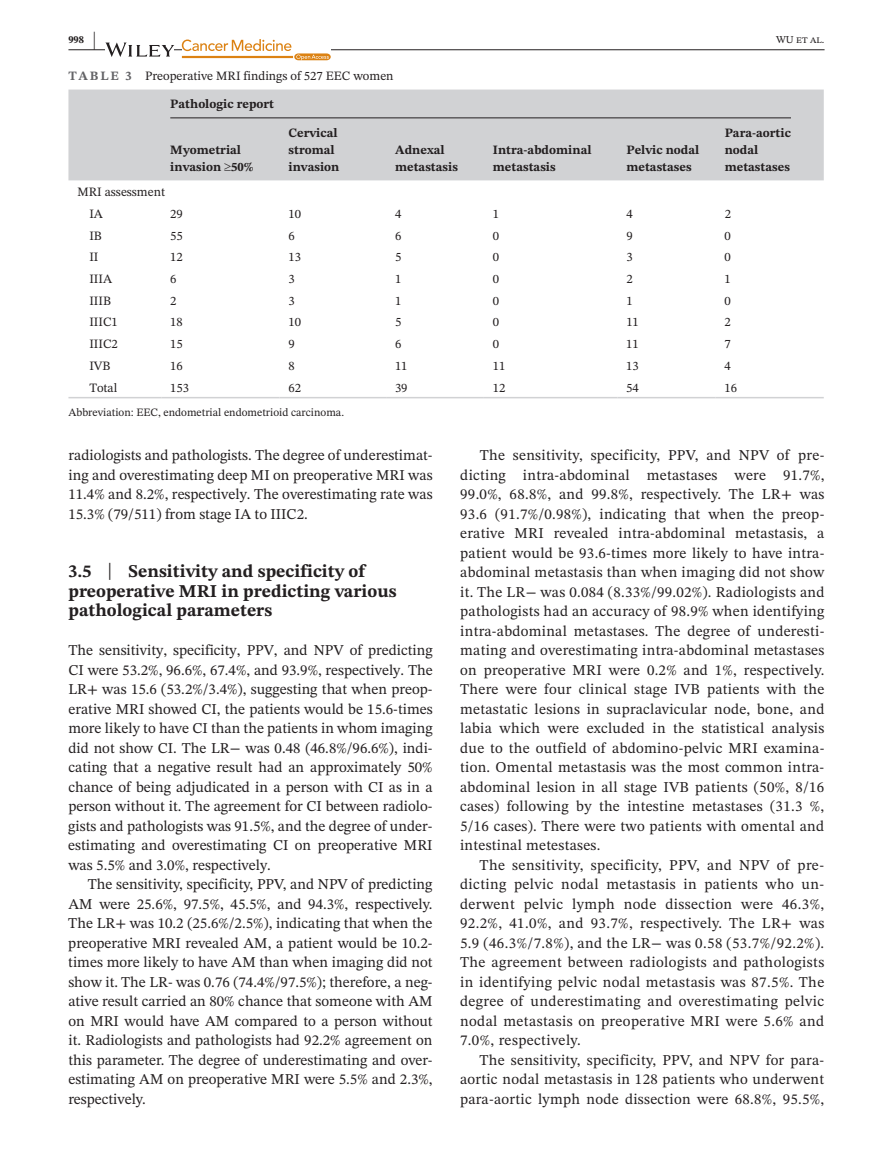
<style>
.page{position:relative;width:893px;height:1174px;background:#fff}
.page>*{position:absolute;margin:0;border:0;box-sizing:border-box;transform-origin:0 0}
.t1{font:700 18px/19.5px "STIX Two Text";color:#231f20}
.t2{font:15px/19.5px "STIX Two Text";color:#231f20;text-align:justify}
.t3{font:12.75px/21.8px "STIX Two Text";color:#231f20}
.t4{font:700 12.75px/17.2px "STIX Two Text";color:#231f20}
.t5{font:11.25px "STIX Two Text";color:#231f20}
.t6{font:10.5px "STIX Two Text";color:#231f20}
.t7{font:700 10.5px "STIX Two Text";color:#231f20}
.s1{font-size:21px}
.s2{font-weight:700;color:#636366}
.s3{font-weight:400;font-size:23.7px}
</style>
<div class="page">
<hr style="left:68px;top:49px;width:756px;height:1px;background:#231f20">
<svg style="left:105px;top:43px;width:69px;height:14px"></svg>
<svg style="left:182px;top:39px;width:149px;height:21px"></svg>
<div style="left:68px;top:90px;width:756px;height:90px;background:#d1d2d4"></div>
<hr style="left:68px;top:397px;width:93px;height:1px;background:#d1d2d4">
<hr style="left:161px;top:397px;width:119px;height:1px;background:#d1d2d4">
<hr style="left:280px;top:397px;width:106px;height:1px;background:#d1d2d4">
<hr style="left:386px;top:397px;width:98px;height:1px;background:#d1d2d4">
<hr style="left:484px;top:397px;width:133px;height:1px;background:#d1d2d4">
<hr style="left:617px;top:397px;width:99px;height:1px;background:#d1d2d4">
<hr style="left:716px;top:397px;width:108px;height:1px;background:#d1d2d4">
<hr style="left:170px;top:117px;width:621px;height:1px;background:#231f20">
<p class="t7" style="left:68px;top:32px;width:29px">998 <span class="s1">|</span></p>
<p class="t6" style="left:776px;top:32px;width:50px">WU et al.</p>
<p class="t3" style="left:68px;top:65px;width:327px"><span class="s2">TABLE 3</span> Preoperative MRI findings of 527 EEC women</p>
<p class="t4" style="left:170px;top:96px;width:105px">Pathologic report</p>
<p class="t4" style="left:170px;top:141px;width:85px">Myometrial invasion ≥50%</p>
<p class="t4" style="left:289px;top:124px;width:52px">Cervical stromal invasion</p>
<p class="t4" style="left:395px;top:141px;width:64px">Adnexal metastasis</p>
<p class="t4" style="left:493px;top:141px;width:100px">Intra-abdominal metastasis</p>
<p class="t4" style="left:626px;top:141px;width:74px">Pelvic nodal metastases</p>
<p class="t4" style="left:725px;top:124px;width:68px">Para-aortic nodal metastases</p>
<p class="t3" style="left:89px;top:181px;width:77px;text-indent:-12px">MRI assessment<br>IA</p>
<p class="t3" style="left:170px;top:203px;width:14px">29</p>
<p class="t3" style="left:288px;top:203px;width:14px">10</p>
<p class="t3" style="left:395px;top:203px;width:8px">4</p>
<p class="t3" style="left:493px;top:203px;width:8px">1</p>
<p class="t3" style="left:626px;top:203px;width:8px">4</p>
<p class="t3" style="left:725px;top:203px;width:8px">2</p>
<p class="t3" style="left:89px;top:224px;width:14px">IB</p>
<p class="t3" style="left:170px;top:224px;width:14px">55</p>
<p class="t3" style="left:288px;top:224px;width:8px">6</p>
<p class="t3" style="left:395px;top:224px;width:8px">6</p>
<p class="t3" style="left:493px;top:224px;width:8px">0</p>
<p class="t3" style="left:626px;top:224px;width:8px">9</p>
<p class="t3" style="left:725px;top:224px;width:8px">0</p>
<p class="t3" style="left:89px;top:246px;width:11px">II</p>
<p class="t3" style="left:170px;top:246px;width:14px">12</p>
<p class="t3" style="left:288px;top:246px;width:14px">13</p>
<p class="t3" style="left:395px;top:246px;width:8px">5</p>
<p class="t3" style="left:493px;top:246px;width:8px">0</p>
<p class="t3" style="left:626px;top:246px;width:8px">3</p>
<p class="t3" style="left:725px;top:246px;width:8px">0</p>
<p class="t3" style="left:89px;top:268px;width:24px">IIIA</p>
<p class="t3" style="left:170px;top:268px;width:8px">6</p>
<p class="t3" style="left:288px;top:268px;width:8px">3</p>
<p class="t3" style="left:395px;top:268px;width:8px">1</p>
<p class="t3" style="left:493px;top:268px;width:8px">0</p>
<p class="t3" style="left:626px;top:268px;width:8px">2</p>
<p class="t3" style="left:725px;top:268px;width:8px">1</p>
<p class="t3" style="left:89px;top:289px;width:23px">IIIB</p>
<p class="t3" style="left:170px;top:289px;width:8px">2</p>
<p class="t3" style="left:288px;top:289px;width:8px">3</p>
<p class="t3" style="left:395px;top:289px;width:8px">1</p>
<p class="t3" style="left:493px;top:289px;width:8px">0</p>
<p class="t3" style="left:626px;top:289px;width:8px">1</p>
<p class="t3" style="left:725px;top:289px;width:8px">0</p>
<p class="t3" style="left:89px;top:311px;width:30px">IIIC1</p>
<p class="t3" style="left:170px;top:311px;width:14px">18</p>
<p class="t3" style="left:288px;top:311px;width:14px">10</p>
<p class="t3" style="left:395px;top:311px;width:8px">5</p>
<p class="t3" style="left:493px;top:311px;width:8px">0</p>
<p class="t3" style="left:626px;top:311px;width:14px">11</p>
<p class="t3" style="left:725px;top:311px;width:8px">2</p>
<p class="t3" style="left:89px;top:333px;width:30px">IIIC2</p>
<p class="t3" style="left:170px;top:333px;width:14px">15</p>
<p class="t3" style="left:288px;top:333px;width:8px">9</p>
<p class="t3" style="left:395px;top:333px;width:8px">6</p>
<p class="t3" style="left:493px;top:333px;width:8px">0</p>
<p class="t3" style="left:626px;top:333px;width:14px">11</p>
<p class="t3" style="left:725px;top:333px;width:8px">7</p>
<p class="t3" style="left:89px;top:355px;width:23px">IVB</p>
<p class="t3" style="left:170px;top:355px;width:14px">16</p>
<p class="t3" style="left:288px;top:355px;width:8px">8</p>
<p class="t3" style="left:395px;top:355px;width:14px">11</p>
<p class="t3" style="left:493px;top:355px;width:14px">11</p>
<p class="t3" style="left:626px;top:355px;width:14px">13</p>
<p class="t3" style="left:725px;top:355px;width:8px">4</p>
<p class="t3" style="left:89px;top:376px;width:29px">Total</p>
<p class="t3" style="left:170px;top:376px;width:20px">153</p>
<p class="t3" style="left:288px;top:376px;width:14px">62</p>
<p class="t3" style="left:395px;top:376px;width:14px">39</p>
<p class="t3" style="left:493px;top:376px;width:14px">12</p>
<p class="t3" style="left:626px;top:376px;width:14px">54</p>
<p class="t3" style="left:724px;top:376px;width:14px">16</p>
<p class="t5" style="left:68px;top:404px;width:277px">Abbreviation: EEC, endometrial endometrioid carcinoma.</p>
<p class="t2" style="left:68px;top:445px;width:366px">radiologists and pathologists. The degree of underestimat&shy;ing and overestimating deep MI on preoperative MRI was 11.4% and 8.2%, respectively. The overestimating rate was 15.3% (79/511) from stage IA to IIIC2.</p>
<p class="t1" style="left:68px;top:562px;width:330px">3.5 <span class="s3">|</span> Sensitivity and specificity of preoperative MRI in predicting various pathological parameters</p>
<p class="t2" style="left:68px;top:640px;width:366px">The sensitivity, specificity, PPV, and NPV of predicting CI were 53.2%, 96.6%, 67.4%, and 93.9%, respectively. The LR+ was 15.6 (53.2%/3.4%), suggesting that when preop&shy;erative MRI showed CI, the patients would be 15.6-times more likely to have CI than the patients in whom imaging did not show CI. The LR− was 0.48 (46.8%/96.6%), indi&shy;cating that a negative result had an approximately 50% chance of being adjudicated in a person with CI as in a person without it. The agreement for CI between radiolo&shy;gists and pathologists was 91.5%, and the degree of under&shy;estimating and overestimating CI on preoperative MRI was 5.5% and 3.0%, respectively.</p>
<p class="t2" style="left:68px;top:874px;width:366px;text-indent:20px">The sensitivity, specificity, PPV, and NPV of predicting AM were 25.6%, 97.5%, 45.5%, and 94.3%, respectively.<br>The LR+ was 10.2 (25.6%/2.5%), indicating that when the preoperative MRI revealed AM, a patient would be 10.2- times more likely to have AM than when imaging did not show it. The LR- was 0.76 (74.4%/97.5%); therefore, a neg&shy;ative result carried an 80% chance that someone with AM on MRI would have AM compared to a person without it. Radiologists and pathologists had 92.2% agreement on this parameter. The degree of underestimating and over&shy;estimating AM on preoperative MRI were 5.5% and 2.3%, respectively.</p>
<p class="t2" style="left:460px;top:445px;width:366px;text-indent:20px">The sensitivity, specificity, PPV, and NPV of pre&shy;dicting intra-abdominal metastases were 91.7%, 99.0%, 68.8%, and 99.8%, respectively. The LR+ was 93.6 (91.7%/0.98%), indicating that when the preop&shy;erative MRI revealed intra-abdominal metastasis, a patient would be 93.6-times more likely to have intra&shy;abdominal metastasis than when imaging did not show it. The LR− was 0.084 (8.33%/99.02%). Radiologists and pathologists had an accuracy of 98.9% when identifying intra-abdominal metastases. The degree of underesti&shy;mating and overestimating intra-abdominal metastases on preoperative MRI were 0.2% and 1%, respectively.<br>There were four clinical stage IVB patients with the metastatic lesions in supraclavicular node, bone, and labia which were excluded in the statistical analysis due to the outfield of abdomino-pelvic MRI examina&shy;tion. Omental metastasis was the most common intra&shy;abdominal lesion in all stage IVB patients (50%, 8/16 cases) following by the intestine metastases (31.3 %, 5/16 cases). There were two patients with omental and intestinal metestases.</p>
<p class="t2" style="left:460px;top:855px;width:366px;text-indent:20px">The sensitivity, specificity, PPV, and NPV of pre&shy;dicting pelvic nodal metastasis in patients who un&shy;derwent pelvic lymph node dissection were 46.3%, 92.2%, 41.0%, and 93.7%, respectively. The LR+ was 5.9 (46.3%/7.8%), and the LR− was 0.58 (53.7%/92.2%).<br>The agreement between radiologists and pathologists in identifying pelvic nodal metastasis was 87.5%. The degree of underestimating and overestimating pelvic nodal metastasis on preoperative MRI were 5.6% and 7.0%, respectively.</p>
<p class="t2" style="left:460px;top:1050px;width:366px;text-indent:20px">The sensitivity, specificity, PPV, and NPV for para&shy;aortic nodal metastasis in 128 patients who underwent para-aortic lymph node dissection were 68.8%, 95.5%,</p>
</div>
